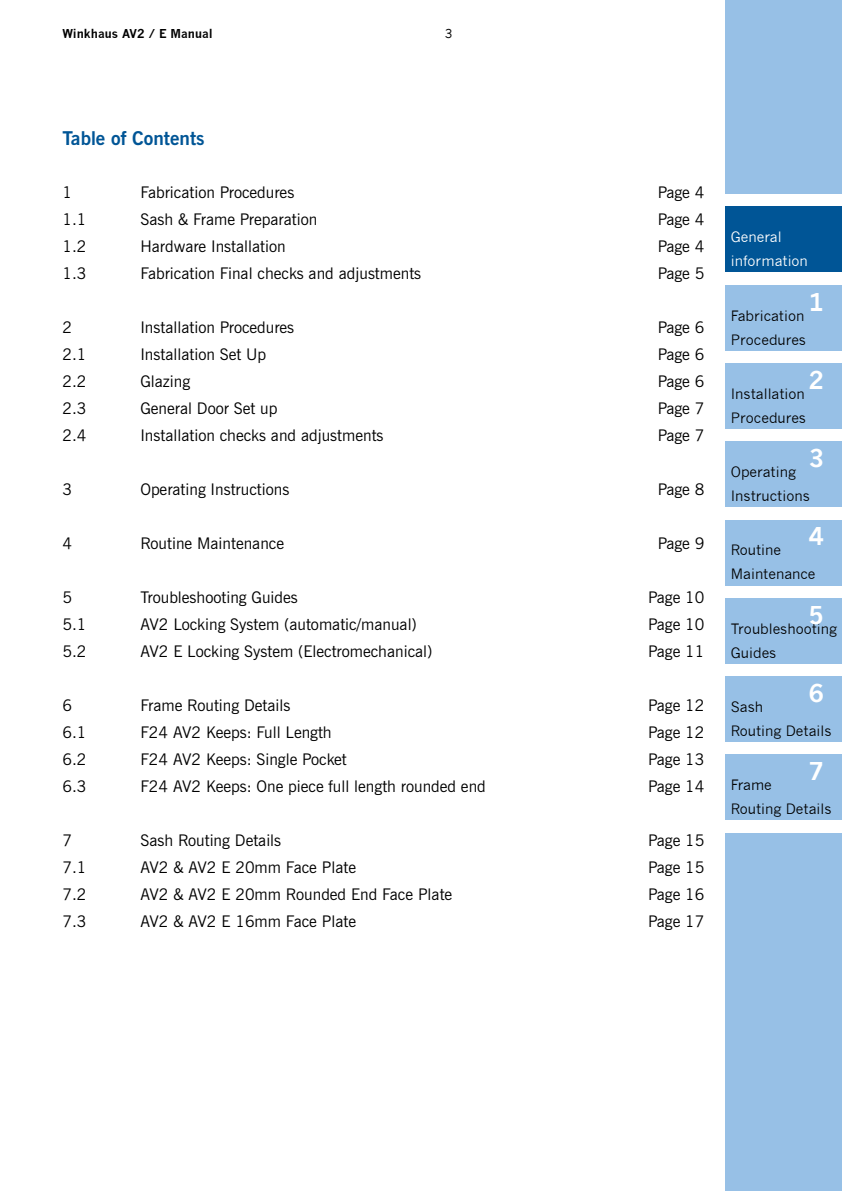
<style>
.page{position:relative;width:842px;height:1191px;background:#fff}
.page>*{position:absolute;margin:0;border:0;box-sizing:border-box;transform-origin:0 0}
.t1{font:700 24px "News Gothic";color:#fff}
.t2{font:700 19px "News Gothic BT";color:#005596}
.t3{font:16px "News Gothic BT";color:#000}
.t4{font:14px/24px "News Gothic";color:#000}
.t5{font:14px/24px "News Gothic";color:#fff}
.t6{font:700 12px "News Gothic";color:#000}
.t7{font:12px "News Gothic";color:#000}
</style>
<div class="page">
<div style="left:725px;top:0;width:117px;height:194px;background:#97c0e6"></div>
<div style="left:725px;top:207px;width:117px;height:65px;background:#005596"></div>
<div style="left:725px;top:285px;width:117px;height:65px;background:#97c0e6"></div>
<div style="left:725px;top:363px;width:117px;height:65px;background:#97c0e6"></div>
<div style="left:725px;top:441px;width:117px;height:66px;background:#97c0e6"></div>
<div style="left:725px;top:520px;width:117px;height:65px;background:#97c0e6"></div>
<div style="left:725px;top:598px;width:117px;height:65px;background:#97c0e6"></div>
<div style="left:725px;top:676px;width:117px;height:65px;background:#97c0e6"></div>
<div style="left:725px;top:754px;width:117px;height:66px;background:#97c0e6"></div>
<div style="left:725px;top:833px;width:117px;height:358px;background:#97c0e6"></div>
<p class="t6" style="left:62px;top:27px;width:152px">Winkhaus AV2 / E Manual</p>
<p class="t7" style="left:445px;top:27px;width:9px">3</p>
<p class="t2" style="left:62px;top:126px;width:144px">Table of Contents</p>
<p class="t3" style="left:62px;top:182px;width:11px">1</p>
<p class="t3" style="left:140px;top:182px;width:155px">Fabrication Procedures</p>
<p class="t3" style="left:658px;top:182px;width:48px">Page 4</p>
<p class="t3" style="left:62px;top:209px;width:26px">1.1</p>
<p class="t3" style="left:140px;top:209px;width:178px">Sash &amp; Frame Preparation</p>
<p class="t3" style="left:658px;top:209px;width:48px">Page 4</p>
<p class="t3" style="left:62px;top:236px;width:26px">1.2</p>
<p class="t3" style="left:140px;top:236px;width:147px">Hardware Installation</p>
<p class="t3" style="left:658px;top:236px;width:48px">Page 4</p>
<p class="t3" style="left:62px;top:263px;width:26px">1.3</p>
<p class="t3" style="left:140px;top:263px;width:282px">Fabrication Final checks and adjustments</p>
<p class="t3" style="left:658px;top:263px;width:48px">Page 5</p>
<p class="t3" style="left:62px;top:317px;width:11px">2</p>
<p class="t3" style="left:140px;top:317px;width:155px">Installation Procedures</p>
<p class="t3" style="left:658px;top:317px;width:48px">Page 6</p>
<p class="t3" style="left:62px;top:344px;width:26px">2.1</p>
<p class="t3" style="left:140px;top:344px;width:127px">Installation Set Up</p>
<p class="t3" style="left:658px;top:344px;width:48px">Page 6</p>
<p class="t3" style="left:62px;top:371px;width:26px">2.2</p>
<p class="t3" style="left:140px;top:371px;width:51px">Glazing</p>
<p class="t3" style="left:658px;top:371px;width:48px">Page 6</p>
<p class="t3" style="left:62px;top:398px;width:26px">2.3</p>
<p class="t3" style="left:140px;top:398px;width:139px">General Door Set up</p>
<p class="t3" style="left:658px;top:398px;width:48px">Page 7</p>
<p class="t3" style="left:62px;top:425px;width:26px">2.4</p>
<p class="t3" style="left:140px;top:425px;width:245px">Installation checks and adjustments</p>
<p class="t3" style="left:658px;top:425px;width:48px">Page 7</p>
<p class="t3" style="left:62px;top:479px;width:11px">3</p>
<p class="t3" style="left:140px;top:479px;width:150px">Operating Instructions</p>
<p class="t3" style="left:658px;top:479px;width:48px">Page 8</p>
<p class="t3" style="left:62px;top:533px;width:11px">4</p>
<p class="t3" style="left:140px;top:533px;width:145px">Routine Maintenance</p>
<p class="t3" style="left:658px;top:533px;width:48px">Page 9</p>
<p class="t3" style="left:62px;top:587px;width:11px">5</p>
<p class="t3" style="left:140px;top:587px;width:159px">Troubleshooting Guides</p>
<p class="t3" style="left:648px;top:587px;width:58px">Page 10</p>
<p class="t3" style="left:62px;top:614px;width:26px">5.1</p>
<p class="t3" style="left:140px;top:614px;width:278px">AV2 Locking System (automatic/manual)</p>
<p class="t3" style="left:648px;top:614px;width:58px">Page 10</p>
<p class="t3" style="left:62px;top:641px;width:26px">5.2</p>
<p class="t3" style="left:140px;top:641px;width:294px">AV2 E Locking System (Electromechanical)</p>
<p class="t3" style="left:648px;top:641px;width:58px">Page 11</p>
<p class="t3" style="left:62px;top:695px;width:11px">6</p>
<p class="t3" style="left:140px;top:695px;width:152px">Frame Routing Details</p>
<p class="t3" style="left:648px;top:695px;width:58px">Page 12</p>
<p class="t3" style="left:62px;top:722px;width:26px">6.1</p>
<p class="t3" style="left:140px;top:722px;width:193px">F24 AV2 Keeps: Full Length</p>
<p class="t3" style="left:648px;top:722px;width:58px">Page 12</p>
<p class="t3" style="left:62px;top:749px;width:26px">6.2</p>
<p class="t3" style="left:140px;top:749px;width:208px">F24 AV2 Keeps: Single Pocket</p>
<p class="t3" style="left:648px;top:749px;width:58px">Page 13</p>
<p class="t3" style="left:62px;top:776px;width:26px">6.3</p>
<p class="t3" style="left:140px;top:776px;width:347px">F24 AV2 Keeps: One piece full length rounded end</p>
<p class="t3" style="left:648px;top:776px;width:58px">Page 14</p>
<p class="t3" style="left:62px;top:830px;width:11px">7</p>
<p class="t3" style="left:140px;top:830px;width:142px">Sash Routing Details</p>
<p class="t3" style="left:648px;top:830px;width:58px">Page 15</p>
<p class="t3" style="left:62px;top:857px;width:26px">7.1</p>
<p class="t3" style="left:140px;top:857px;width:217px">AV2 &amp; AV2 E 20mm Face Plate</p>
<p class="t3" style="left:648px;top:857px;width:58px">Page 15</p>
<p class="t3" style="left:62px;top:884px;width:26px">7.2</p>
<p class="t3" style="left:140px;top:884px;width:313px">AV2 &amp; AV2 E 20mm Rounded End Face Plate</p>
<p class="t3" style="left:648px;top:884px;width:58px">Page 16</p>
<p class="t3" style="left:62px;top:911px;width:26px">7.3</p>
<p class="t3" style="left:140px;top:911px;width:217px">AV2 &amp; AV2 E 16mm Face Plate</p>
<p class="t3" style="left:648px;top:911px;width:58px">Page 17</p>
<p class="t5" style="left:731px;top:225px;width:79px">General information</p>
<h1 class="t1" style="left:809px;top:287px;width:16px">1</h1>
<p class="t4" style="left:731px;top:303px;width:77px">Fabrication<br>Procedures</p>
<h1 class="t1" style="left:809px;top:365px;width:16px">2</h1>
<p class="t4" style="left:731px;top:382px;width:77px">Installation<br>Procedures</p>
<h1 class="t1" style="left:809px;top:444px;width:16px">3</h1>
<p class="t4" style="left:731px;top:460px;width:81px">Operating<br>Instructions</p>
<h1 class="t1" style="left:809px;top:522px;width:16px">4</h1>
<p class="t4" style="left:731px;top:538px;width:86px">Routine<br>Maintenance</p>
<h1 class="t1" style="left:809px;top:600px;width:16px">5</h1>
<p class="t4" style="left:731px;top:616px;width:108px">Troubleshooting<br>Guides</p>
<h1 class="t1" style="left:809px;top:678px;width:16px">6</h1>
<p class="t4" style="left:731px;top:695px;width:102px">Sash<br>Routing Details</p>
<h1 class="t1" style="left:809px;top:757px;width:16px">7</h1>
<p class="t4" style="left:731px;top:773px;width:102px">Frame<br>Routing Details</p>
</div>
